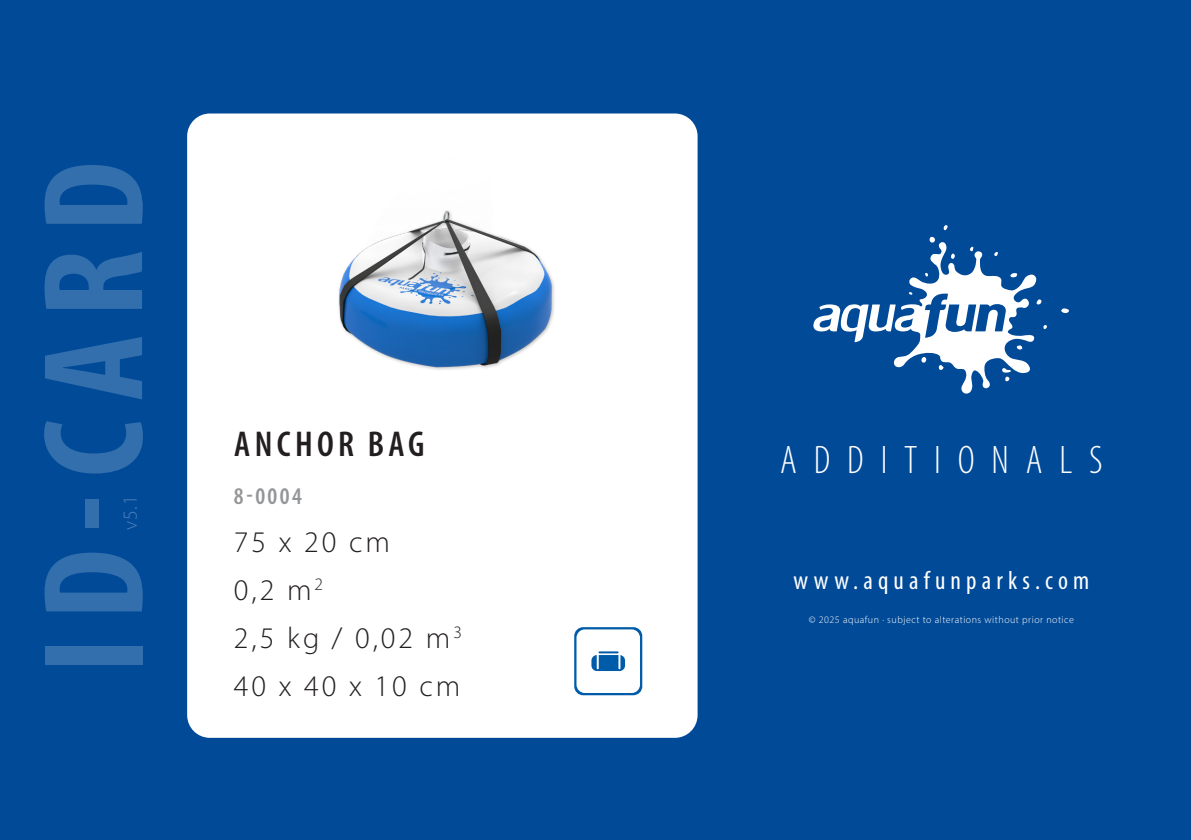
<style>
.page{position:relative;width:1191px;height:840px;background:#fff}
.page>*{position:absolute;margin:0;border:0;box-sizing:border-box;transform-origin:0 0}
.t1{font:700 condensed 144px "Myriad Pro";letter-spacing:.12em;color:#336ead}
.t2{font:300 condensed 40px "Myriad Pro";letter-spacing:.42em;color:#fff}
.t3{font:600 condensed 36px "Myriad Pro";letter-spacing:.12em;color:#231f20}
.t4{font:300 30px/48px "Myriad Pro";letter-spacing:.1em;color:#231f20}
.t5{font:condensed 26px "Myriad Pro";letter-spacing:.2em;color:#fff}
.t6{font:600 condensed 24px "Myriad Pro";color:#939598}
.t7{font:300 20px "Myriad Pro";color:#4d80b7}
.t8{font:300 10px "Myriad Pro";letter-spacing:.05em;color:#fff}
</style>
<div class="page">
<div style="left:0;top:0;width:1191px;height:839px;background:#004a98"></div>
<div style="left:187px;top:113px;width:510px;height:624px;background:#fff;border-radius:23px"></div>
<svg style="left:943px;top:225px;width:4px;height:6px"></svg>
<svg style="left:1061px;top:308px;width:8px;height:5px"></svg>
<svg style="left:813px;top:237px;width:234px;height:157px"></svg>
<img style="left:338px;top:210px;width:217px;height:160px">
<svg style="left:574px;top:627px;width:68px;height:67px"></svg>
<hr style="left:598px;top:651px;width:20px;height:2px;background:#005ca9">
<h1 class="t1" style="left:4px;top:672px;width:512px;rotate:-90deg">ID-CARD</h1>
<h3 class="t7" style="left:118px;top:530px;width:37px;rotate:-90deg">v5.1</h3>
<p class="t3" style="left:234px;top:421px;width:192px">ANCHOR BAG</p>
<p class="t6" style="left:234px;top:480px;width:69px">8-0004</p>
<p class="t4" style="left:234px;top:517px;width:229px">75 x 20 cm<br>0,2 m<sup>2<br></sup>2,5 kg / 0,02 m<sup>3<br></sup>40 x 40 x 10 cm</p>
<h2 class="t2" style="left:780px;top:436px;width:324px">ADDITIONALS</h2>
<h3 class="t5" style="left:793px;top:564px;width:297px">www.aquafunparks.com</h3>
<p class="t8" style="left:809px;top:613px;width:267px">© 2025 aquafun · subject to alterations without prior notice</p>
</div>
